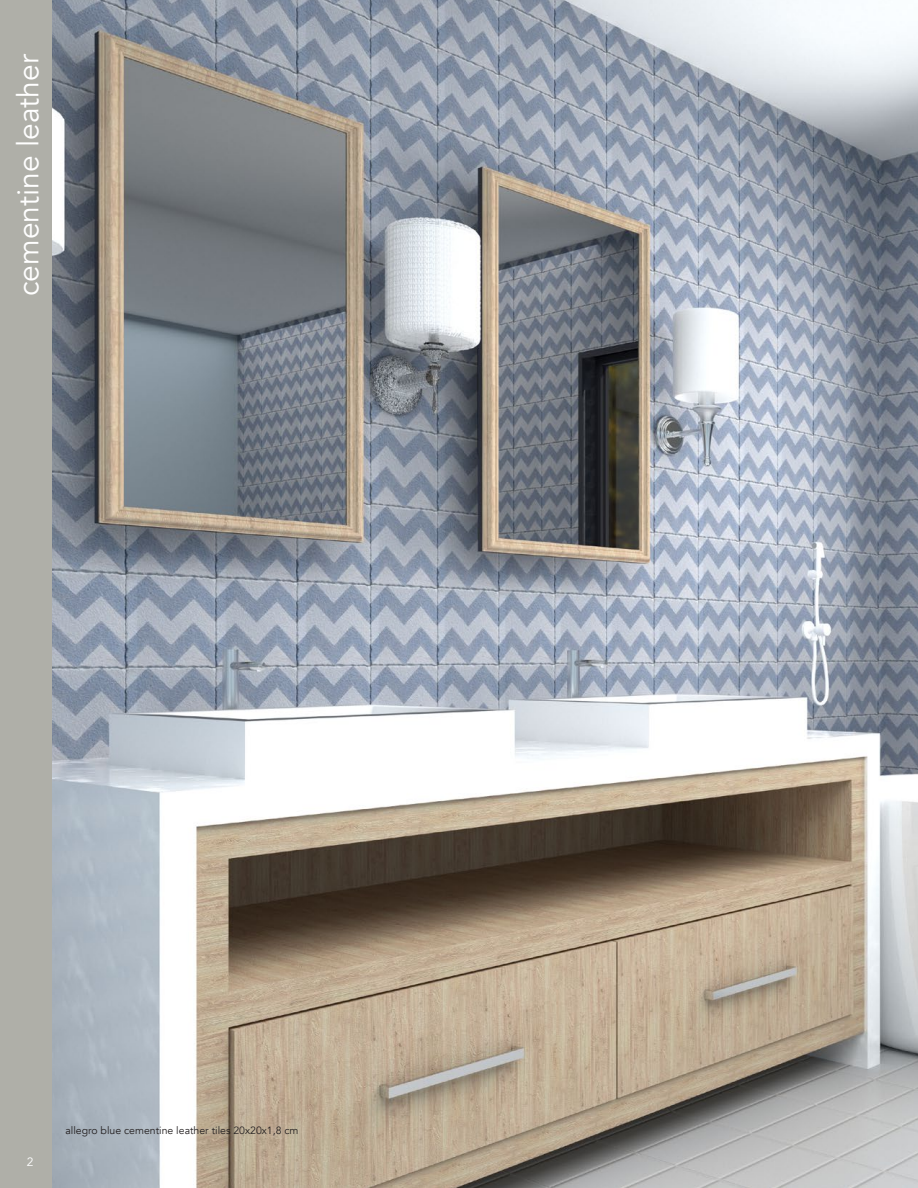
<style>
.page{position:relative;width:918px;height:1188px;background:#fff}
.page>*{position:absolute;margin:0;border:0;box-sizing:border-box;transform-origin:0 0}
.t1{font:30px "Avenir";color:#fff}
.t2{font:12px "Avenir";color:#fff}
.t3{font:10.5px "Avenir";color:#231f20}
</style>
<div class="page">
<img style="left:51px;top:0;width:867px;height:1188px">
<div style="left:0;top:0;width:51px;height:1188px;background:#afafa8"></div>
<p class="t1" style="left:10px;top:296px;width:243px;rotate:-90deg">cementine leather</p>
<p class="t2" style="left:27px;top:1155px;width:8px">2</p>
<p class="t3" style="left:65px;top:1124px;width:234px">allegro blue cementine leather tiles 20x20x1,8 cm</p>
</div>
